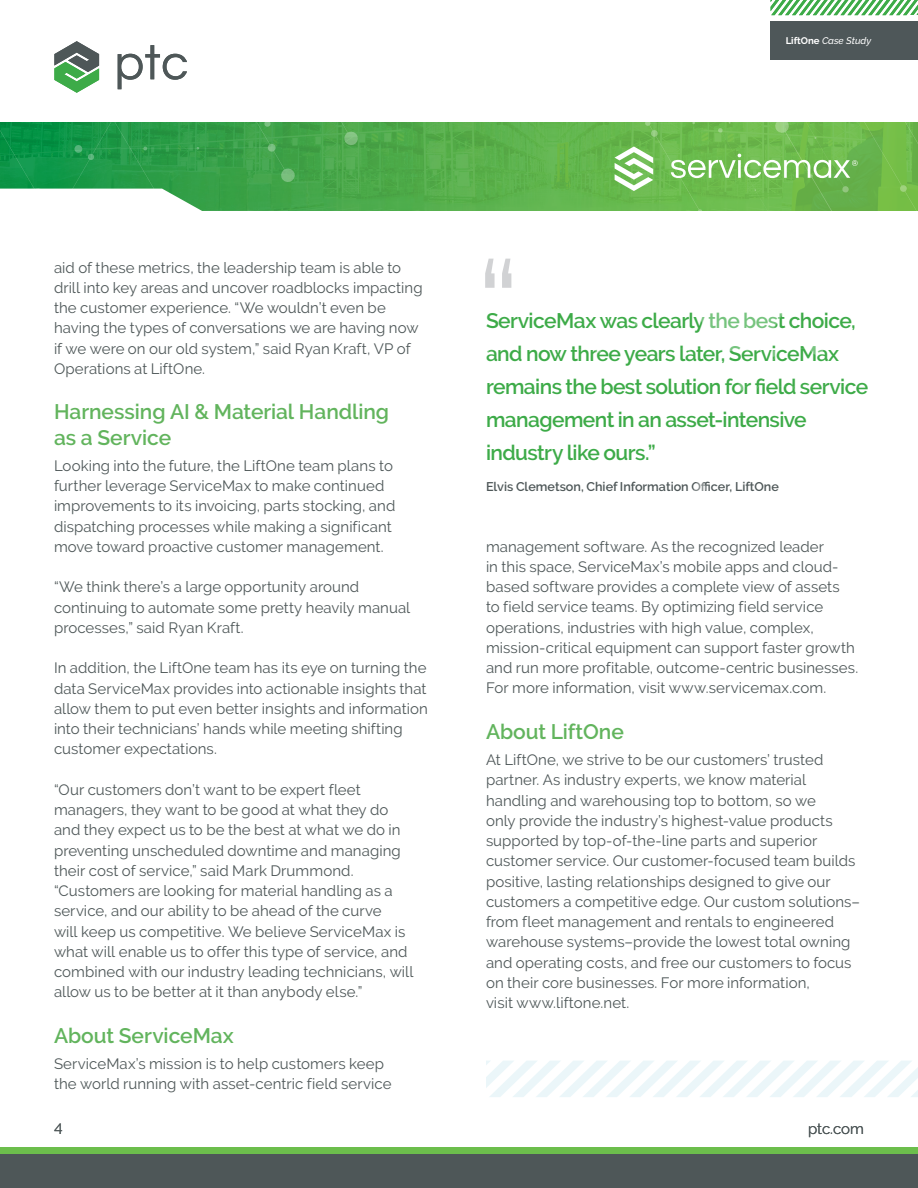
<style>
.page{position:relative;width:918px;height:1188px;background:#fff}
.page>*{position:absolute;margin:0;border:0;box-sizing:border-box;transform-origin:0 0}
._7__Pull_Quote_-_large_quote_mark{font:139.5px "PTC Raleway";color:#d1d2d4}
._7__Pull_Quote_-_Text{font:600 21px/33px "PTC Raleway";letter-spacing:-.025em;color:#3dab48}
._4__Text_Body{font:600 21px/25.2px "PTC Raleway";color:#62b45d}
._4__Text_Body-2{font:15px/20.2px "PTC Raleway";letter-spacing:.005em;color:#4e5758}
._7__Pull_Quote_-_Name{font:600 12.6px "PTC Raleway";color:#4e5758}
.t1{font:700 9.6px "PTC Raleway";color:#fff}
.t2{font:italic 500 9.6px "PTC Raleway";color:#fff}
.s1{font-weight:700;font-style:normal}
.s2{font-weight:500;font-style:italic}
</style>
<div class="page">
<img style="left:359px;top:122px;width:123px;height:89px">
<div style="left:770px;top:21px;width:148px;height:39px;background:#4e5759"></div>
<svg style="left:771px;top:0;width:147px;height:15px"></svg>
<div style="left:0;top:1154px;width:918px;height:34px;background:#4e5758"></div>
<div style="left:0;top:1147px;width:918px;height:7px;background:#6cbe4c"></div>
<svg style="left:0;top:41px;width:359px;height:170px"></svg>
<svg style="left:482px;top:122px;width:436px;height:89px;background:#70bb55"></svg>
<svg style="left:486px;top:1061px;width:432px;height:36px"></svg>
<p class="t2" style="left:786px;top:35px;width:87px"><span class="s1">LiftOne</span> Case Study</p>
<p class="t1" style="left:786px;top:35px;width:109px">Cannond le <span class="s2">Case Study</span></p>
<p class="_4__Text_Body-2" style="left:54px;top:257px;width:370px">aid of these metrics, the leadership team is able to drill into key areas and uncover roadblocks impacting the customer experience. “We wouldn’t even be having the types of conversations we are having now if we were on our old system,” said Ryan Kraft, VP of Operations at LiftOne.</p>
<p class="_4__Text_Body" style="left:54px;top:399px;width:337px">Harnessing AI &amp; Material Handling as a Service</p>
<p class="_4__Text_Body-2" style="left:54px;top:455px;width:343px">Looking into the future, the LiftOne team plans to further leverage ServiceMax to make continued improvements to its invoicing, parts stocking, and dispatching processes while making a significant move toward proactive customer management.</p>
<p class="_4__Text_Body-2" style="left:54px;top:577px;width:358px">“We think there’s a large opportunity around continuing to automate some pretty heavily manual processes,” said Ryan Kraft.</p>
<p class="_4__Text_Body-2" style="left:54px;top:658px;width:375px">In addition, the LiftOne team has its eye on turning the data ServiceMax provides into actionable insights that allow them to put even better insights and information into their technicians’ hands while meeting shifting customer expectations.</p>
<p class="_4__Text_Body-2" style="left:54px;top:779px;width:361px">“Our customers don’t want to be expert fleet managers, they want to be good at what they do and they expect us to be the best at what we do in preventing unscheduled downtime and managing their cost of service,” said Mark Drummond. “Customers are looking for material handling as a service, and our ability to be ahead of the curve<br>will keep us competitive. We believe ServiceMax is what will enable us to offer this type of service, and combined with our industry leading technicians, will allow us to be better at it than anybody else.”</p>
<p class="_4__Text_Body" style="left:54px;top:1023px;width:181px">About ServiceMax</p>
<p class="_4__Text_Body-2" style="left:54px;top:1054px;width:339px">ServiceMax’s mission is to help customers keep the world running with asset-centric field service</p>
<p class="_7__Pull_Quote_-_large_quote_mark" style="left:476px;top:230px;width:46px">“</p>
<p class="_7__Pull_Quote_-_Text" style="left:486px;top:304px;width:384px">ServiceMax was clearly the best choice, and now three years later, ServiceMax remains the best solution for field service management in an asset-intensive industry like ours.”</p>
<p class="_7__Pull_Quote_-_Name" style="left:486px;top:480px;width:294px">Elvis Clemetson, Chief Information Officer, LiftOne</p>
<p class="_4__Text_Body-2" style="left:486px;top:536px;width:374px">management software. As the recognized leader<br>in this space, ServiceMax’s mobile apps and cloud&shy;based software provides a complete view of assets<br>to field service teams. By optimizing field service operations, industries with high value, complex, mission-critical equipment can support faster growth and run more profitable, outcome-centric businesses.<br>For more information, visit www.servicemax.com.</p>
<p class="_4__Text_Body" style="left:486px;top:719px;width:140px">About LiftOne</p>
<p class="_4__Text_Body-2" style="left:486px;top:750px;width:375px">At LiftOne, we strive to be our customers’ trusted partner. As industry experts, we know material handling and warehousing top to bottom, so we<br>only provide the industry’s highest-value products supported by top-of-the-line parts and superior customer service. Our customer-focused team builds positive, lasting relationships designed to give our customers a competitive edge. Our custom solutions– from fleet management and rentals to engineered warehouse systems–provide the lowest total owning and operating costs, and free our customers to focus on their core businesses. For more information,<br>visit www.liftone.net.</p>
<p class="_4__Text_Body-2" style="left:54px;top:1118px;width:10px">4</p>
<p class="_4__Text_Body-2" style="left:808px;top:1118px;width:57px">ptc.com</p>
</div>
